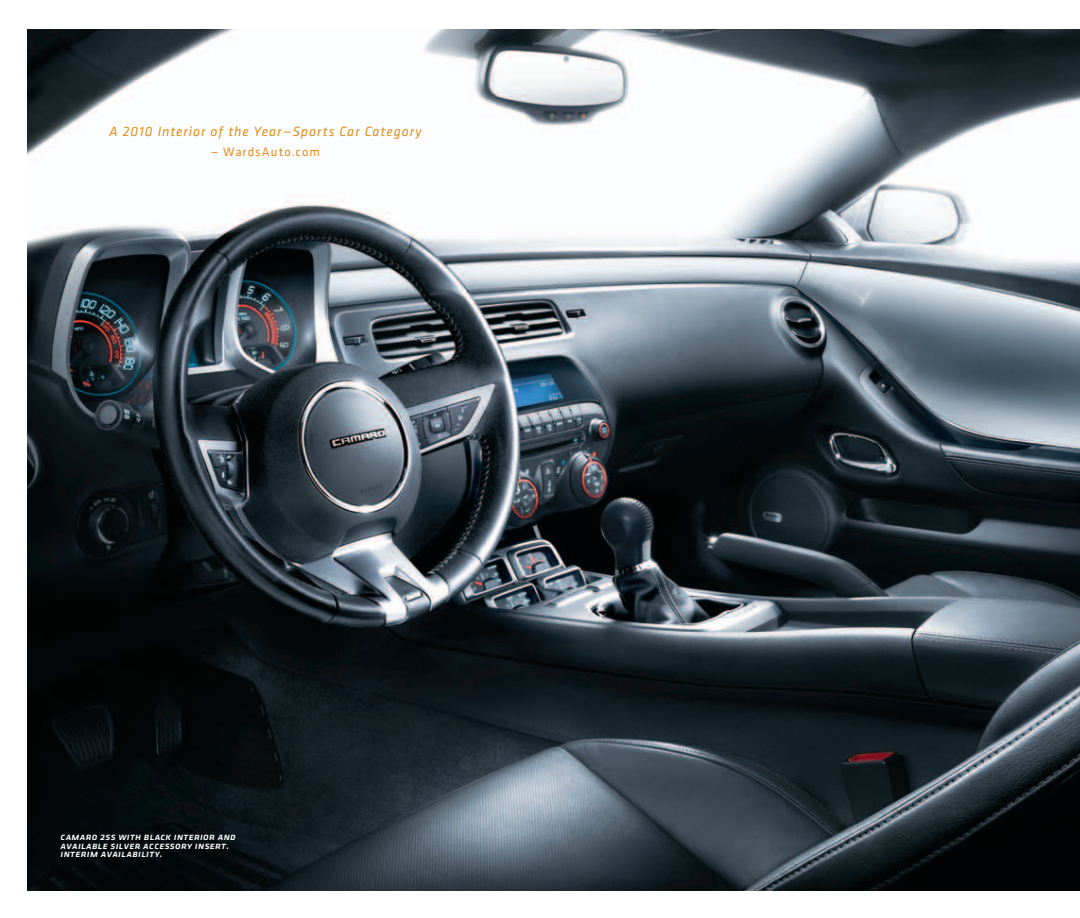
<style>
.page{position:relative;width:1080px;height:918px;background:#fff}
.page>*{position:absolute;margin:0;border:0;box-sizing:border-box;transform-origin:0 0}
.t1{font:italic 13.8px "Klavika CH";letter-spacing:.07em;color:#e38c18}
.t2{font:12.6px "Klavika CH";letter-spacing:.08em;color:#e38c18}
.t3{font:italic 500 10.05px/8.9px "Klavika CH";letter-spacing:.025em;color:#fff}
</style>
<div class="page">
<img style="left:27px;top:30px;width:1053px;height:861px">
<p class="t1" style="left:109px;top:123px;width:314px">A 2010 Interior of the Year—Sports Car Category</p>
<p class="t2" style="left:211px;top:144px;width:110px">— WardsAuto.com</p>
<p class="t3" style="left:61px;top:832px;width:177px">camaro 2ss with black interior and available silver accessory insert. interim availability.</p>
</div>
